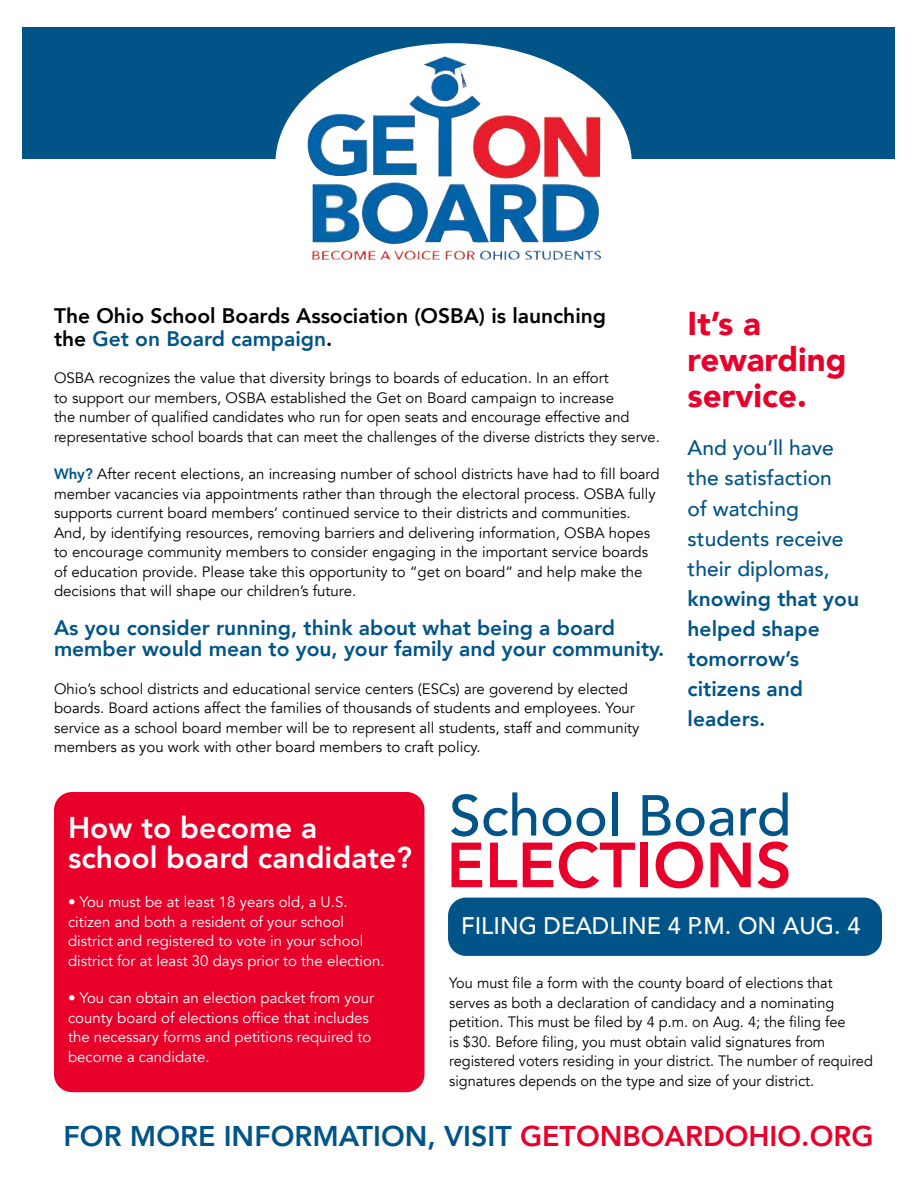
<style>
.page{position:relative;width:918px;height:1188px;background:#fff}
.page>*{position:absolute;margin:0;border:0;box-sizing:border-box;transform-origin:0 0}
.t1{font:800 63px "Avenir";color:#e8002a}
.t2{font:500 57px "Avenir";color:#005487}
.t3{font:900 33px/36px "Avenir";color:#e8002a}
.t4{font:800 30px/30px "Avenir";color:#fff}
.t5{font:800 28.5px "Avenir";color:#005487}
.t6{font:500 24px "Avenir";color:#fff}
.t7{font:800 21px/30px "Avenir";color:#005487}
.t8{font:800 21px/22.5px "Avenir";color:#000}
.t9{font:500 21px/30px "Avenir";color:#005487}
.t10{font:15px/19.5px "Avenir";color:#000}
.t11{font:15px/19.5px "Avenir";color:#fff}
.s1{color:#005487}
.s2{font-weight:800;color:#005487}
.s3{color:#e8002a}
</style>
<div class="page">
<div style="left:22px;top:27px;width:874px;height:131px;background:#005487"></div>
<div style="left:275px;top:43px;width:357px;height:241px;background:#fff;border-radius:50%"></div>
<img style="left:307px;top:56px;width:293px;height:189px">
<div style="left:448px;top:898px;width:434px;height:58px;background:#005487;border-radius:18px"></div>
<div style="left:54px;top:792px;width:370px;height:300px;background:#e8002a;border-radius:18px"></div>
<h3 class="t8" style="left:54px;top:305px;width:554px">The Ohio School Boards Association (OSBA) is launching the <span class="s1">Get on Board campaign</span>.</h3>
<p class="t10" style="left:54px;top:369px;width:607px">OSBA recognizes the value that diversity brings to boards of education. In an effort<br>to support our members, OSBA established the Get on Board campaign to increase<br>the number of qualified candidates who run for open seats and encourage effective and representative school boards that can meet the challenges of the diverse districts they serve.</p>
<p class="t10" style="left:54px;top:465px;width:607px"><span class="s2">Why?</span> After recent elections, an increasing number of school districts have had to fill board member vacancies via appointments rather than through the electoral process. OSBA fully supports current board members’ continued service to their districts and communities.<br>And, by identifying resources, removing barriers and delivering information, OSBA hopes to encourage community members to consider engaging in the important service boards of education provide. Please take this opportunity to “get on board” and help make the decisions that will shape our children’s future.</p>
<h3 class="t7" style="left:54px;top:618px;width:612px;line-height:21px">As you consider running, think about what being a board member would mean to you, your family and your community.</h3>
<p class="t10" style="left:54px;top:679px;width:587px">Ohio’s school districts and educational service centers (ESCs) are goverend by elected boards. Board actions affect the families of thousands of students and employees. Your service as a school board member will be to represent all students, staff and community members as you work with other board members to craft policy.</p>
<h2 class="t2" style="left:449px;top:766px;width:344px">School Board</h2>
<h1 class="t1" style="left:447px;top:816px;width:347px">ELECTIONS</h1>
<h3 class="t6" style="left:461px;top:905px;width:401px">FILING DEADLINE 4 P.M. ON AUG. 4</h3>
<h3 class="t3" style="left:688px;top:305px;width:160px">It’s a rewarding service.</h3>
<h3 class="t9" style="left:688px;top:432px;width:157px">And you’ll have the satisfaction of watching students receive their diplomas,</h3>
<h3 class="t7" style="left:688px;top:583px;width:173px">knowing that you helped shape tomorrow’s citizens and leaders.</h3>
<h3 class="t4" style="left:68px;top:812px;width:345px">How to become a school board candidate?</h3>
<p class="t11" style="left:68px;top:893px;width:318px">• You must be at least 18 years old, a U.S. citizen and both a resident of your school district and registered to vote in your school district for at least 30 days prior to the election.</p>
<p class="t11" style="left:68px;top:989px;width:307px">• You can obtain an election packet from your county board of elections office that includes the necessary forms and petitions required to become a candidate.</p>
<p class="t10" style="left:449px;top:974px;width:425px">You must file a form with the county board of elections that serves as both a declaration of candidacy and a nominating petition. This must be filed by 4 p.m. on Aug. 4; the filing fee<br>is $30. Before filing, you must obtain valid signatures from registered voters residing in your district. The number of required signatures depends on the type and size of your district.</p>
<h3 class="t5" style="left:64px;top:1114px;width:812px">FOR MORE INFORMATION, VISIT <span class="s3">GETONBOARDOHIO.ORG</span></h3>
</div>
